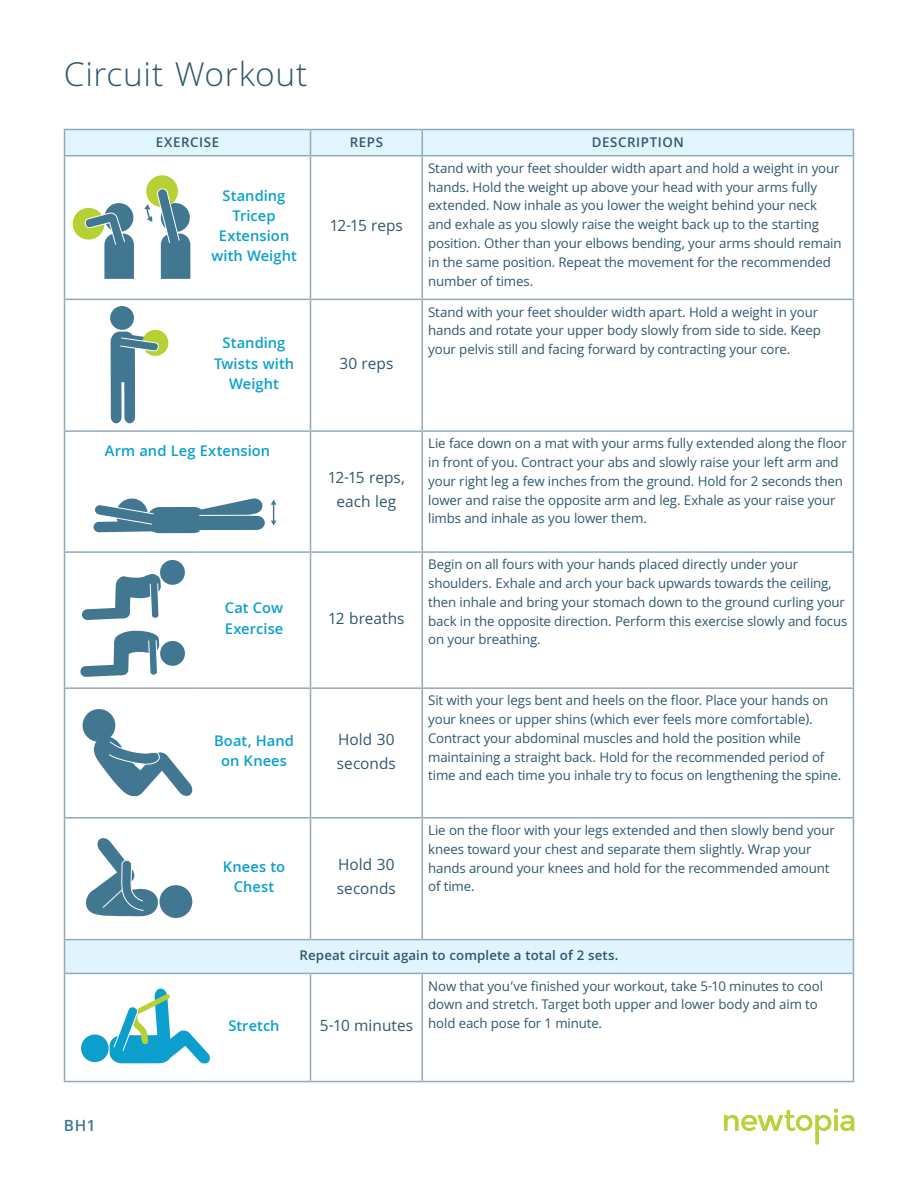
<style>
.page{position:relative;width:918px;height:1188px;background:#fff}
.page>*{position:absolute;margin:0;border:0;box-sizing:border-box;transform-origin:0 0}
.t1{font:300 36px "Khula";letter-spacing:.02em;color:#2f586e}
.t2{font:16.5px/24px "Khula";letter-spacing:.005em;color:#2f586e}
.t3{font:600 16.5px "Khula";color:#3e7592}
.t4{font:600 15.75px/20.2px "Khula";letter-spacing:.005em;color:#09a0ce;text-align:center}
.t5{font:14.25px/18.8px "Khula";letter-spacing:-.01em;color:#2f586e}
.t6{font:600 14.25px "Khula";letter-spacing:.01em;color:#2f586e}
.t7{font:600 14.25px "Khula";letter-spacing:.04em;color:#2f586e}
.t8{font:600 14.25px "Khula";letter-spacing:.045em;color:#2f586e}
</style>
<div class="page">
<svg style="left:724px;top:1109px;width:130px;height:35px"></svg>
<div style="left:65px;top:940px;width:788px;height:33px;background:#e1f4fd"></div>
<hr style="left:64px;top:156px;width:1px;height:143px;background:#93a9bb">
<hr style="left:310px;top:156px;width:1px;height:143px;background:#93a9bb">
<hr style="left:422px;top:156px;width:1px;height:143px;background:#93a9bb">
<hr style="left:853px;top:156px;width:1px;height:143px;background:#93a9bb">
<hr style="left:64px;top:299px;width:134px;height:1px;background:#93a9bb">
<hr style="left:64px;top:300px;width:1px;height:130px;background:#93a9bb">
<hr style="left:198px;top:299px;width:112px;height:1px;background:#93a9bb">
<hr style="left:310px;top:299px;width:112px;height:1px;background:#93a9bb">
<hr style="left:310px;top:300px;width:1px;height:130px;background:#93a9bb">
<hr style="left:422px;top:299px;width:432px;height:1px;background:#93a9bb">
<hr style="left:422px;top:300px;width:1px;height:130px;background:#93a9bb">
<hr style="left:853px;top:300px;width:1px;height:130px;background:#93a9bb">
<hr style="left:64px;top:430px;width:134px;height:2px;background:#93a9bb">
<hr style="left:64px;top:432px;width:1px;height:119px;background:#93a9bb">
<hr style="left:198px;top:430px;width:112px;height:2px;background:#93a9bb">
<hr style="left:310px;top:430px;width:112px;height:2px;background:#93a9bb">
<hr style="left:310px;top:432px;width:1px;height:119px;background:#93a9bb">
<hr style="left:422px;top:430px;width:432px;height:2px;background:#93a9bb">
<hr style="left:422px;top:432px;width:1px;height:119px;background:#93a9bb">
<hr style="left:853px;top:432px;width:1px;height:119px;background:#93a9bb">
<hr style="left:64px;top:551px;width:134px;height:2px;background:#93a9bb">
<hr style="left:64px;top:553px;width:1px;height:134px;background:#93a9bb">
<hr style="left:198px;top:551px;width:112px;height:2px;background:#93a9bb">
<hr style="left:310px;top:551px;width:112px;height:2px;background:#93a9bb">
<hr style="left:310px;top:553px;width:1px;height:134px;background:#93a9bb">
<hr style="left:422px;top:551px;width:432px;height:2px;background:#93a9bb">
<hr style="left:422px;top:553px;width:1px;height:134px;background:#93a9bb">
<hr style="left:853px;top:553px;width:1px;height:134px;background:#93a9bb">
<hr style="left:64px;top:687px;width:134px;height:2px;background:#93a9bb">
<hr style="left:64px;top:689px;width:1px;height:128px;background:#93a9bb">
<hr style="left:198px;top:687px;width:112px;height:2px;background:#93a9bb">
<hr style="left:310px;top:687px;width:112px;height:2px;background:#93a9bb">
<hr style="left:310px;top:689px;width:1px;height:128px;background:#93a9bb">
<hr style="left:422px;top:687px;width:432px;height:2px;background:#93a9bb">
<hr style="left:422px;top:689px;width:1px;height:128px;background:#93a9bb">
<hr style="left:853px;top:689px;width:1px;height:128px;background:#93a9bb">
<hr style="left:64px;top:817px;width:134px;height:2px;background:#93a9bb">
<hr style="left:64px;top:819px;width:1px;height:120px;background:#93a9bb">
<hr style="left:198px;top:817px;width:112px;height:2px;background:#93a9bb">
<hr style="left:310px;top:817px;width:112px;height:2px;background:#93a9bb">
<hr style="left:310px;top:819px;width:1px;height:120px;background:#93a9bb">
<hr style="left:422px;top:817px;width:432px;height:2px;background:#93a9bb">
<hr style="left:422px;top:819px;width:1px;height:120px;background:#93a9bb">
<hr style="left:853px;top:819px;width:1px;height:120px;background:#93a9bb">
<hr style="left:64px;top:939px;width:134px;height:1px;background:#93a9bb">
<hr style="left:64px;top:940px;width:1px;height:33px;background:#93a9bb">
<hr style="left:198px;top:939px;width:112px;height:1px;background:#93a9bb">
<hr style="left:310px;top:939px;width:112px;height:1px;background:#93a9bb">
<hr style="left:422px;top:939px;width:432px;height:1px;background:#93a9bb">
<hr style="left:853px;top:940px;width:1px;height:33px;background:#93a9bb">
<hr style="left:64px;top:973px;width:134px;height:1px;background:#93a9bb">
<hr style="left:64px;top:974px;width:1px;height:107px;background:#93a9bb">
<hr style="left:198px;top:973px;width:112px;height:1px;background:#93a9bb">
<hr style="left:310px;top:973px;width:112px;height:1px;background:#93a9bb">
<hr style="left:310px;top:974px;width:1px;height:107px;background:#93a9bb">
<hr style="left:422px;top:973px;width:432px;height:1px;background:#93a9bb">
<hr style="left:422px;top:974px;width:1px;height:107px;background:#93a9bb">
<hr style="left:853px;top:974px;width:1px;height:107px;background:#93a9bb">
<hr style="left:64px;top:1081px;width:134px;height:1px;background:#93a9bb">
<hr style="left:198px;top:1081px;width:112px;height:1px;background:#93a9bb">
<hr style="left:310px;top:1081px;width:112px;height:1px;background:#93a9bb">
<hr style="left:422px;top:1081px;width:432px;height:1px;background:#93a9bb">
<svg style="left:64px;top:129px;width:790px;height:26px;background:#dcf0f8"></svg>
<hr style="left:64px;top:155px;width:134px;height:1px;background:#93a9bb">
<hr style="left:198px;top:155px;width:112px;height:1px;background:#93a9bb">
<hr style="left:310px;top:155px;width:112px;height:1px;background:#93a9bb">
<hr style="left:422px;top:155px;width:432px;height:1px;background:#93a9bb">
<svg style="left:93px;top:498px;width:183px;height:35px"></svg>
<svg style="left:104px;top:203px;width:30px;height:29px"></svg>
<svg style="left:72px;top:206px;width:62px;height:73px"></svg>
<svg style="left:144px;top:175px;width:46px;height:104px"></svg>
<div style="left:110px;top:306px;width:24px;height:24px;background:#427792;border-radius:50%"></div>
<div style="left:142px;top:330px;width:26px;height:26px;background:#b5d134;border-radius:50%"></div>
<svg style="left:111px;top:332px;width:48px;height:91px"></svg>
<svg style="left:82px;top:560px;width:103px;height:60px"></svg>
<svg style="left:80px;top:631px;width:105px;height:46px"></svg>
<svg style="left:82px;top:709px;width:111px;height:88px"></svg>
<svg style="left:86px;top:838px;width:107px;height:80px"></svg>
<div style="left:81px;top:1035px;width:28px;height:27px;background:#0c9fcd;border-radius:50%"></div>
<svg style="left:110px;top:988px;width:100px;height:76px"></svg>
<h1 class="t1" style="left:64px;top:52px;width:245px">Circuit Workout</h1>
<p class="t8" style="left:156px;top:133px;width:65px">EXERCISE</p>
<p class="t6" style="left:350px;top:133px;width:35px">REPS</p>
<p class="t7" style="left:592px;top:133px;width:94px">DESCRIPTION</p>
<p class="t4" style="left:211px;top:185px;width:87px">Standing<br>Tricep<br>Extension with Weight</p>
<p class="t4" style="left:214px;top:333px;width:82px">Standing<br>Twists with<br>Weight</p>
<p class="t4" style="left:105px;top:440px;width:167px">Arm and Leg Extension</p>
<p class="t2" style="left:330px;top:214px;width:75px">12-15 reps</p>
<p class="t2" style="left:339px;top:351px;width:55px">30 reps</p>
<p class="t2" style="left:328px;top:466px;width:79px;text-align:center">12-15 reps, each leg</p>
<p class="t4" style="left:225px;top:598px;width:60px;text-align:left">Cat Cow<br>Exercise</p>
<p class="t2" style="left:328px;top:606px;width:78px">12 breaths</p>
<p class="t4" style="left:214px;top:731px;width:81px">Boat, Hand on Knees</p>
<p class="t2" style="left:337px;top:727px;width:61px">Hold 30 seconds</p>
<p class="t4" style="left:223px;top:856px;width:64px">Knees to<br>Chest</p>
<p class="t2" style="left:337px;top:853px;width:61px">Hold 30 seconds</p>
<p class="t5" style="left:428px;top:159px;width:415px">Stand with your feet shoulder width apart and hold a weight in your hands. Hold the weight up above your head with your arms fully extended. Now inhale as you lower the weight behind your neck and exhale as you slowly raise the weight back up to the starting position. Other than your elbows bending, your arms should remain in the same position. Repeat the movement for the recommended number of times.</p>
<p class="t5" style="left:428px;top:302px;width:394px">Stand with your feet shoulder width apart. Hold a weight in your hands and rotate your upper body slowly from side to side. Keep your pelvis still and facing forward by contracting your core.</p>
<p class="t5" style="left:428px;top:434px;width:420px">Lie face down on a mat with your arms fully extended along the floor in front of you. Contract your abs and slowly raise your left arm and your right leg a few inches from the ground. Hold for 2 seconds then lower and raise the opposite arm and leg. Exhale as your raise your limbs and inhale as you lower them.</p>
<p class="t5" style="left:428px;top:555px;width:421px">Begin on all fours with your hands placed directly under your shoulders. Exhale and arch your back upwards towards the ceiling, then inhale and bring your stomach down to the ground curling your back in the opposite direction. Perform this exercise slowly and focus on your breathing.</p>
<p class="t5" style="left:428px;top:691px;width:415px">Sit with your legs bent and heels on the floor. Place your hands on your knees or upper shins (which ever feels more comfortable).<br>Contract your abdominal muscles and hold the position while maintaining a straight back. Hold for the recommended period of time and each time you inhale try to focus on lengthening the spine.</p>
<p class="t5" style="left:428px;top:821px;width:408px">Lie on the floor with your legs extended and then slowly bend your knees toward your chest and separate them slightly. Wrap your hands around your knees and hold for the recommended amount of time.</p>
<p class="t6" style="left:300px;top:947px;width:320px">Repeat circuit again to complete a total of 2 sets.</p>
<p class="t3" style="left:64px;top:1115px;width:33px">BH1</p>
<p class="t4" style="left:229px;top:1015px;width:53px">Stretch</p>
<p class="t2" style="left:320px;top:1014px;width:95px">5-10 minutes</p>
<p class="t5" style="left:428px;top:976px;width:396px">Now that you’ve finished your workout, take 5-10 minutes to cool down and stretch. Target both upper and lower body and aim to hold each pose for 1 minute.</p>
</div>
